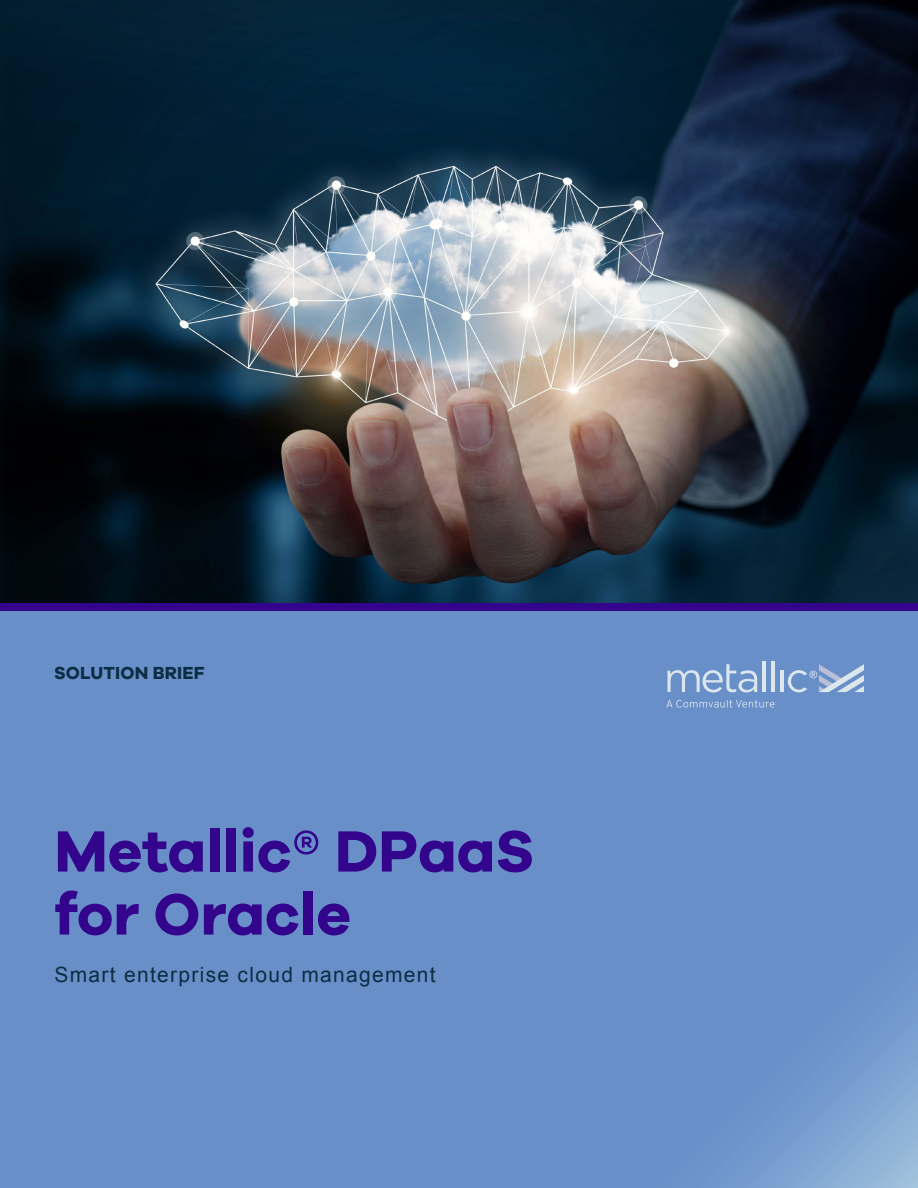
<style>
.page{position:relative;width:918px;height:1188px;background:#fff}
.page>*{position:absolute;margin:0;border:0;box-sizing:border-box;transform-origin:0 0}
.t1{font:700 60px/63px "Galano Grotesque";color:#33058d}
.t2{font:21px "Arial";letter-spacing:.06em;color:#0b2e44}
.t3{font:700 18px "Galano Grotesque";letter-spacing:.01em;color:#0b2e44}
</style>
<div class="page">
<img style="left:0;top:0;width:918px;height:603px">
<div style="left:0;top:610px;width:918px;height:578px;background:#698fc9"></div>
<svg style="left:666px;top:700px;width:109px;height:8px"></svg>
<hr style="left:762px;top:662px;width:4px;height:30px;background:#dbe6ed">
<hr style="left:771px;top:662px;width:4px;height:30px;background:#dbe6ed">
<hr style="left:780px;top:671px;width:4px;height:21px;background:#dbe6ed">
<svg style="left:667px;top:664px;width:90px;height:29px"></svg>
<svg style="left:788px;top:664px;width:76px;height:28px"></svg>
<div style="left:0;top:603px;width:918px;height:7px;background:#33058d"></div>
<p class="t3" style="left:54px;top:662px;width:152px">SOLUTION BRIEF</p>
<h1 class="t1" style="left:54px;top:818px;width:481px">Metallic® DPaaS for Oracle</h1>
<p class="t2" style="left:54px;top:961px;width:383px">Smart enterprise cloud management</p>
</div>
